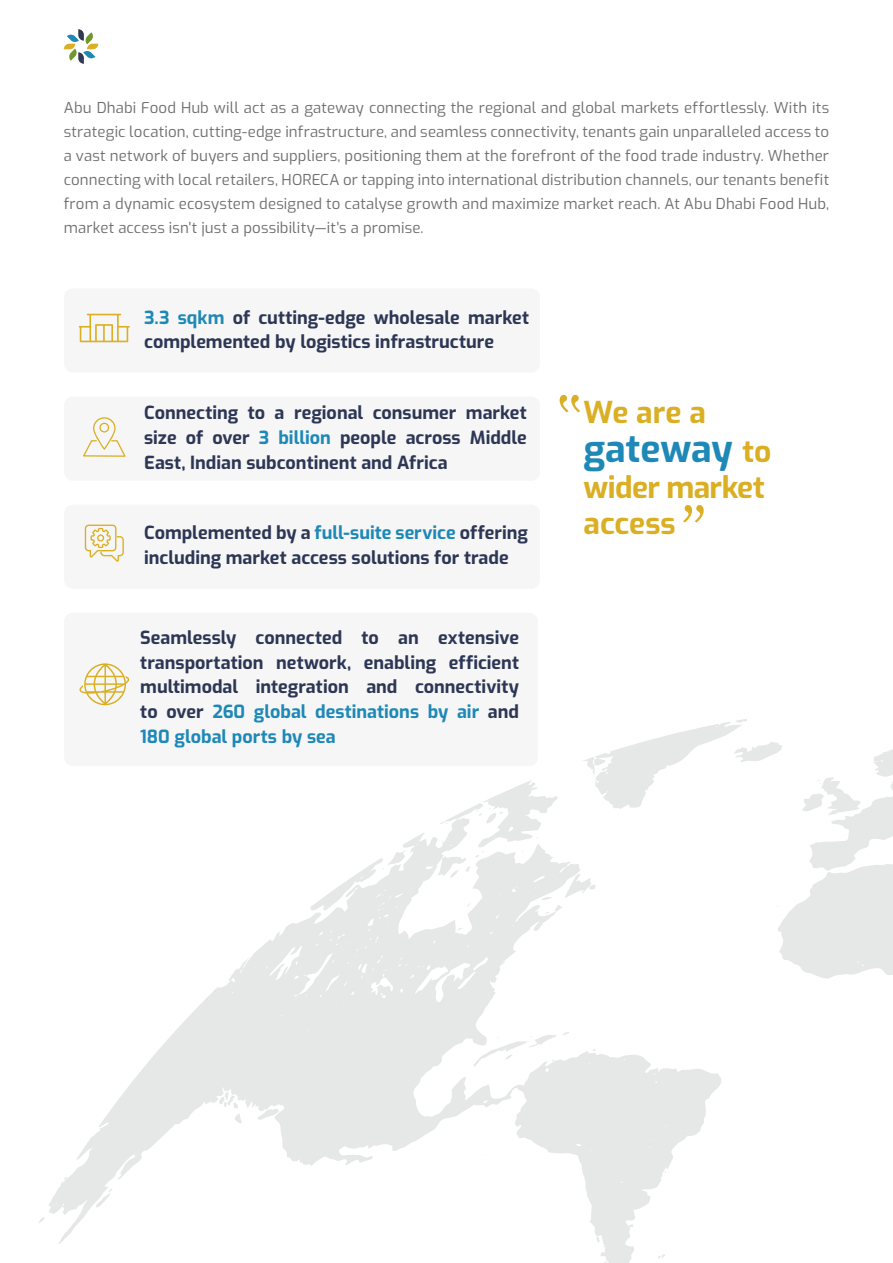
<style>
.page{position:relative;width:893px;height:1263px;background:#fff}
.page>*{position:absolute;margin:0;border:0;box-sizing:border-box;transform-origin:0 0}
.t1{font:300 82.5px "Adobe Ming Std";color:#daaf23}
.t2{font:700 37.5px "Exo";letter-spacing:-.005em;color:#1e88b7}
.t3{font:700 30px/36px "Exo";letter-spacing:-.015em;color:#daaf23}
.t4{font:700 18px/24.6px "Exo";color:#2d3755}
.t5{font:15px/24px "Exo";letter-spacing:.01em;color:#706f6f;text-align:justify}
.s1{color:#1e88b7}
.s2{font-size:30px;color:#daaf23}
</style>
<div class="page">
<svg style="left:64px;top:29px;width:34px;height:35px"></svg>
<div style="left:64px;top:613px;width:474px;height:153px;background:#f6f6f6;border-radius:9px"></div>
<div style="left:64px;top:505px;width:476px;height:84px;background:#f6f6f6;border-radius:9px"></div>
<div style="left:64px;top:397px;width:476px;height:84px;background:#f6f6f6;border-radius:9px"></div>
<div style="left:64px;top:288px;width:476px;height:85px;background:#f6f6f6;border-radius:9px"></div>
<svg style="left:39px;top:719px;width:854px;height:544px"></svg>
<svg style="left:79px;top:314px;width:51px;height:28px"></svg>
<svg style="left:83px;top:417px;width:43px;height:40px"></svg>
<svg style="left:85px;top:525px;width:39px;height:37px"></svg>
<svg style="left:79px;top:663px;width:51px;height:42px"></svg>
<p class="t5" style="left:64px;top:95px;width:767px">Abu Dhabi Food Hub will act as a gateway connecting the regional and global markets effortlessly. With its strategic location, cutting-edge infrastructure, and seamless connectivity, tenants gain unparalleled access to a vast network of buyers and suppliers, positioning them at the forefront of the food trade industry. Whether connecting with local retailers, HORECA or tapping into international distribution channels, our tenants benefit from a dynamic ecosystem designed to catalyse growth and maximize market reach. At Abu Dhabi Food Hub, market access isn't just a possibility—it's a promise.</p>
<p class="t4" style="left:144px;top:304px;width:386px"><span class="s1">3.3 sqkm</span> of cutting-edge wholesale market complemented by logistics infrastructure</p>
<p class="t4" style="left:144px;top:399px;width:384px;text-align:justify">Connecting to a regional consumer market size of over <span class="s1">3 billion</span> people across Middle East, Indian subcontinent and Africa</p>
<p class="t4" style="left:144px;top:519px;width:385px">Complemented by a <span class="s1">full-suite service</span> offering including market access solutions for trade</p>
<p class="t4" style="left:140px;top:624px;width:380px;text-align:justify">Seamlessly connected to an extensive transportation network, enabling efficient multimodal integration and connectivity to over <span class="s1">260 global destinations by air</span> and <span class="s1">180 global ports by sea</span></p>
<h3 class="t3" style="left:584px;top:392px;width:124px">We are a</h3>
<h2 class="t2" style="left:584px;top:419px;width:189px">gateway <span class="s2">to</span></h2>
<h3 class="t3" style="left:584px;top:467px;width:183px">wider market access</h3>
<h1 class="t1" style="left:676px;top:490px;width:36px">''</h1>
</div>
